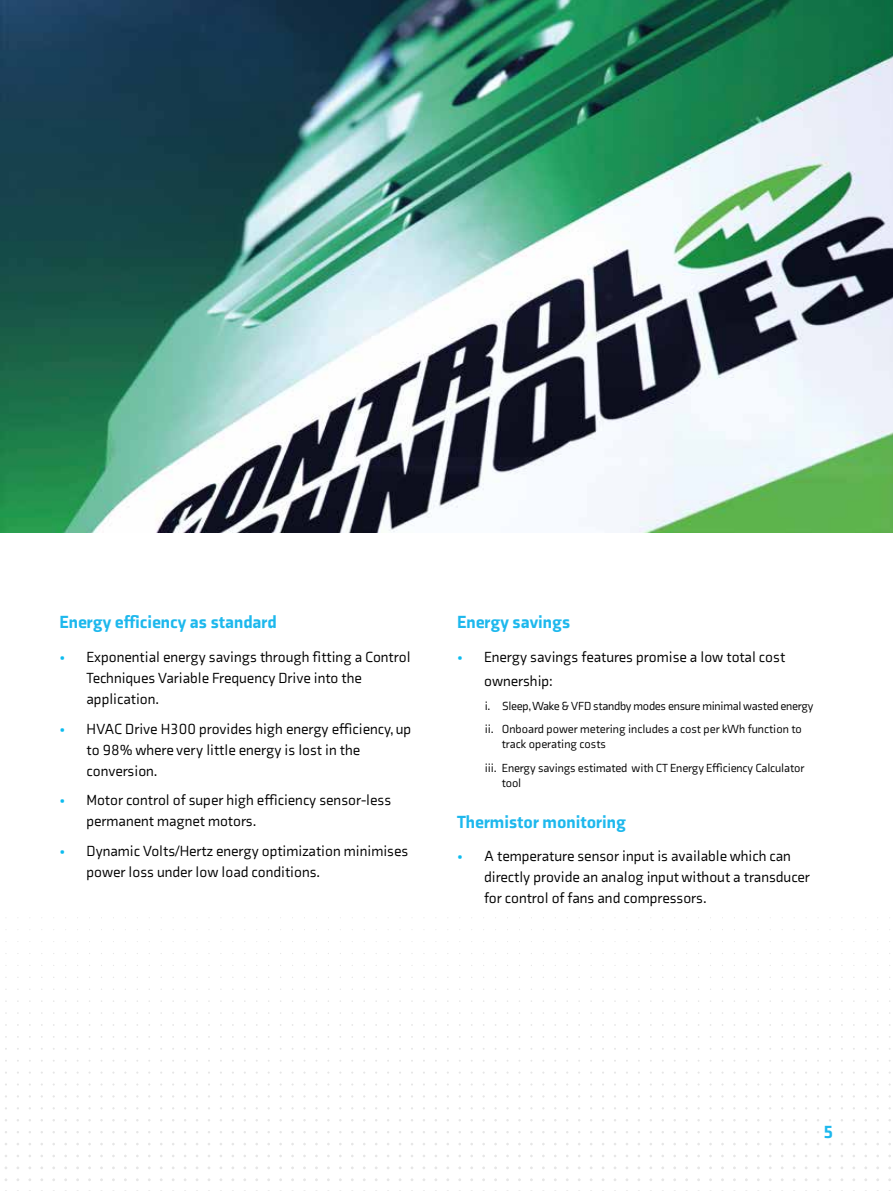
<style>
.page{position:relative;width:893px;height:1191px;background:#fff}
.page>*{position:absolute;margin:0;border:0;box-sizing:border-box;transform-origin:0 0}
.t1{font:900 18px "Axia";color:#1db8ed}
.t2{font:15px/21px "Axia";color:#000}
.t3{font:12px/23.5px "Axia";letter-spacing:-.01em;color:#000}
.s1{color:#0bbbef}
</style>
<div class="page">
<img style="left:0;top:0;width:893px;height:532px">
<p class="t1" style="left:60px;top:611px;width:219px">Energy efficiency as standard</p>
<p class="t2" style="left:87px;top:646px;width:325px;text-indent:-27px"><span class="s1">•</span> Exponential energy savings through fitting a Control<br>Techniques Variable Frequency Drive into the application.</p>
<p class="t2" style="left:87px;top:718px;width:326px;text-indent:-27px"><span class="s1">•</span> HVAC Drive H300 provides high energy efficiency, up to 98% where very little energy is lost in the conversion.</p>
<p class="t2" style="left:87px;top:789px;width:306px;text-indent:-27px"><span class="s1">•</span> Motor control of super high efficiency sensor-less permanent magnet motors.</p>
<p class="t2" style="left:87px;top:840px;width:323px;text-indent:-27px"><span class="s1">•</span> Dynamic Volts/Hertz energy optimization minimises power loss under low load conditions.</p>
<p class="t1" style="left:457px;top:611px;width:115px">Energy savings</p>
<p class="t2" style="left:484px;top:645px;width:303px;line-height:24px;text-indent:-27px"><span class="s1">•</span> Energy savings features promise a low total cost ownership:</p>
<p class="t3" style="left:485px;top:693px;width:330px">i. Sleep, Wake &amp; VFD standby modes ensure minimal wasted energy ii. Onboard power metering includes a cost per kWh function to</p>
<p class="t3" style="left:485px;top:732px;width:321px;text-indent:17px">track operating costs<br>iii. Energy savings estimated with CT Energy Efficiency Calculator</p>
<p class="t3" style="left:502px;top:770px;width:21px">tool</p>
<p class="t1" style="left:457px;top:810px;width:170px">Thermistor monitoring</p>
<p class="t2" style="left:484px;top:845px;width:327px;text-indent:-27px"><span class="s1">•</span> A temperature sensor input is available which can directly provide an analog input without a transducer for control of fans and compressors.</p>
<p class="t1" style="left:823px;top:1121px;width:12px">5</p>
</div>
